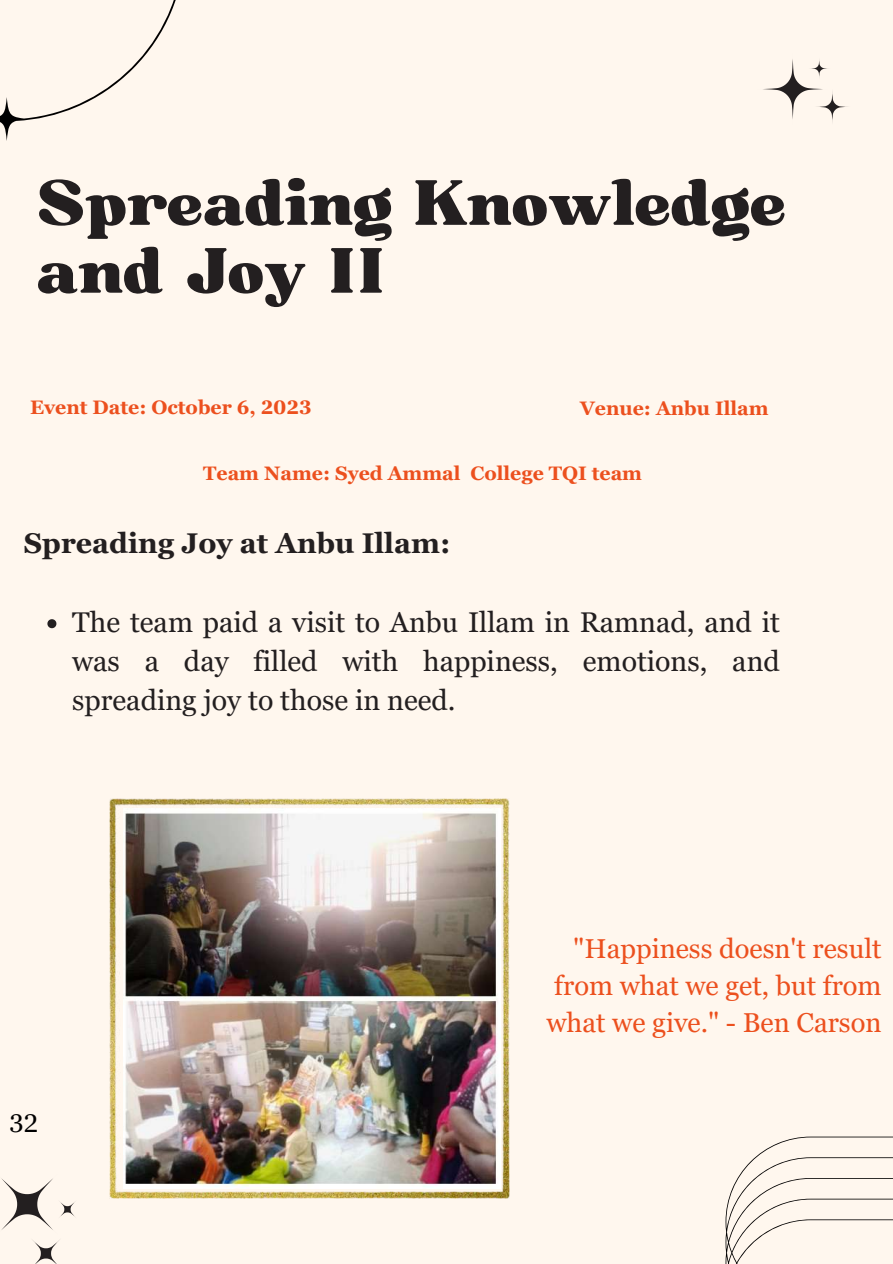
<style>
.page{position:relative;width:893px;height:1264px;background:#fff}
.page>*{position:absolute;margin:0;border:0;box-sizing:border-box;transform-origin:0 0}
.t1{font:61.5px/67.8px "Bugaki";color:#231f20}
.t2{font:28.5px/39.3px "Georgia Pro";color:#231f20;text-align:justify}
.t3{font:700 28.5px "Georgia Pro";color:#231f20}
.t4{font:27.3px/37.2px "Georgia Pro";color:#ec501e;text-align:justify}
.t5{font:25.5px "Georgia Pro";color:#000}
.t6{font:700 19.5px "Georgia Pro";color:#ec501e}
</style>
<div class="page">
<div style="left:0;top:0;width:892px;height:1263px;background:#fff7ee"></div>
<svg style="left:725px;top:1136px;width:167px;height:127px"></svg>
<svg style="left:0;top:0;width:176px;height:141px"></svg>
<svg style="left:763px;top:59px;width:85px;height:63px"></svg>
<svg style="left:1px;top:1178px;width:74px;height:85px"></svg>
<img style="left:110px;top:798px;width:399px;height:400px">
<svg style="left:47px;top:619px;width:9px;height:9px"></svg>
<h1 class="t1" style="left:37px;top:172px;width:751px">Spreading Knowledge and Joy II</h1>
<p class="t6" style="left:30px;top:396px;width:283px">Event Date: October 6, 2023</p>
<p class="t6" style="left:580px;top:397px;width:190px">Venue: Anbu Illam</p>
<p class="t6" style="left:203px;top:461px;width:440px">Team Name: Syed Ammal College TQI team</p>
<p class="t3" style="left:24px;top:526px;width:428px">Spreading Joy at Anbu Illam:</p>
<p class="t2" style="left:72px;top:602px;width:709px">The team paid a visit to Anbu Illam in Ramnad, and it was a day filled with happiness, emotions, and spreading joy to those in need.</p>
<p class="t5" style="left:9px;top:1108px;width:30px">32</p>
<p class="t4" style="left:546px;top:929px;width:336px;text-indent:27px">"Happiness doesn't result from what we get, but from what we give." - Ben Carson</p>
</div>
